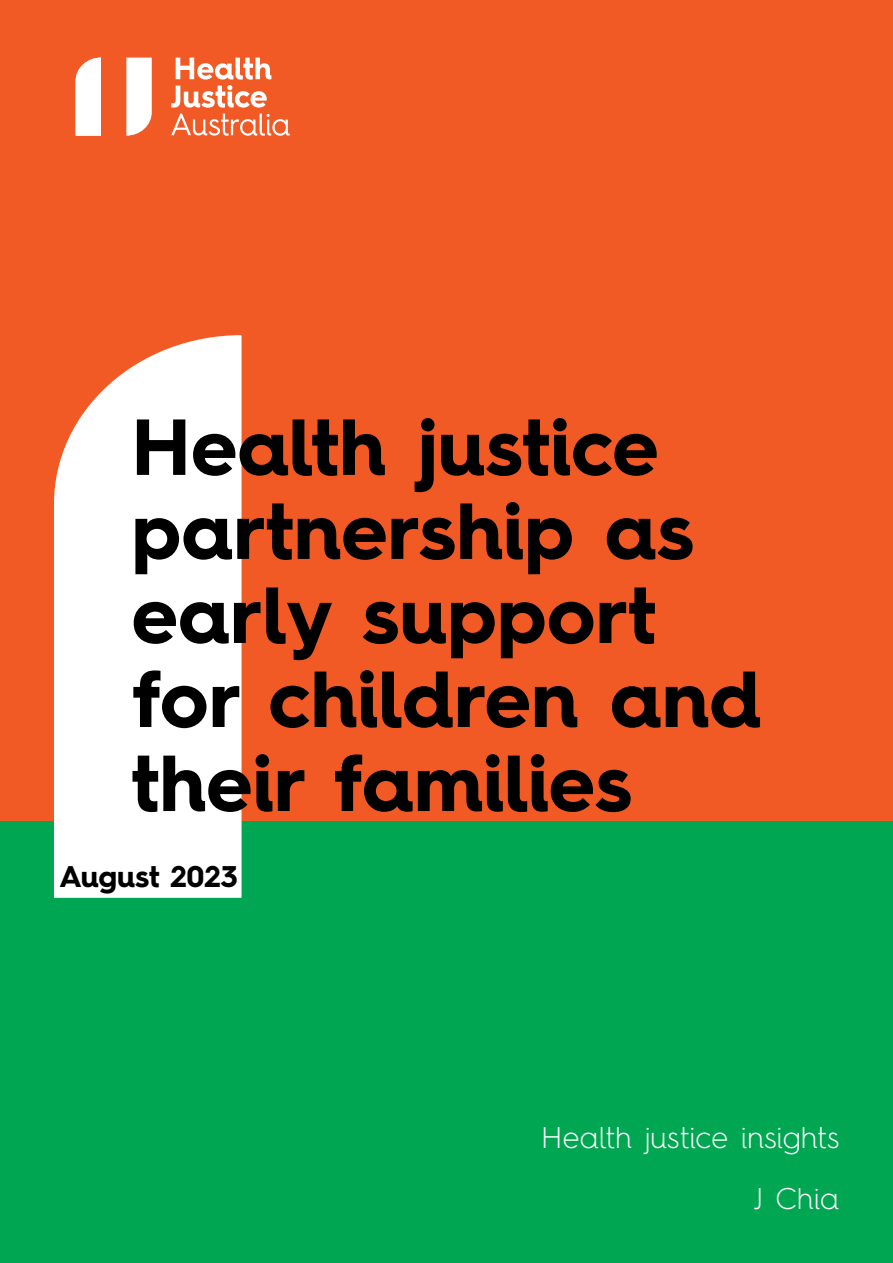
<style>
.page{position:relative;width:893px;height:1263px;background:#fff}
.page>*{position:absolute;margin:0;border:0;box-sizing:border-box;transform-origin:0 0}
.t1{font:700 79.5px/84px "Hurme Geometric Sans 4";color:#000}
.t2{font:300 30px "Hurme Geometric Sans 4";letter-spacing:.01em;color:#fff}
.t3{font:700 30px "Hurme Geometric Sans 4";color:#000}
</style>
<div class="page">
<div style="left:0;top:0;width:893px;height:862px;background:#f15a25"></div>
<div style="left:0;top:821px;width:893px;height:442px;background:#00a651"></div>
<svg style="left:76px;top:58px;width:76px;height:78px"></svg>
<svg style="left:171px;top:58px;width:100px;height:50px"></svg>
<svg style="left:171px;top:114px;width:119px;height:22px"></svg>
<div style="left:54px;top:335px;width:188px;height:563px;background:#fff"></div>
<p class="t1" style="left:131px;top:404px;width:631px">Health justice partnership as early support for children and their families</p>
<p class="t3" style="left:59px;top:855px;width:180px">August 2023</p>
<p class="t2" style="left:541px;top:1117px;width:299px">Health justice insights</p>
<p class="t2" style="left:754px;top:1178px;width:87px">J Chia</p>
</div>
